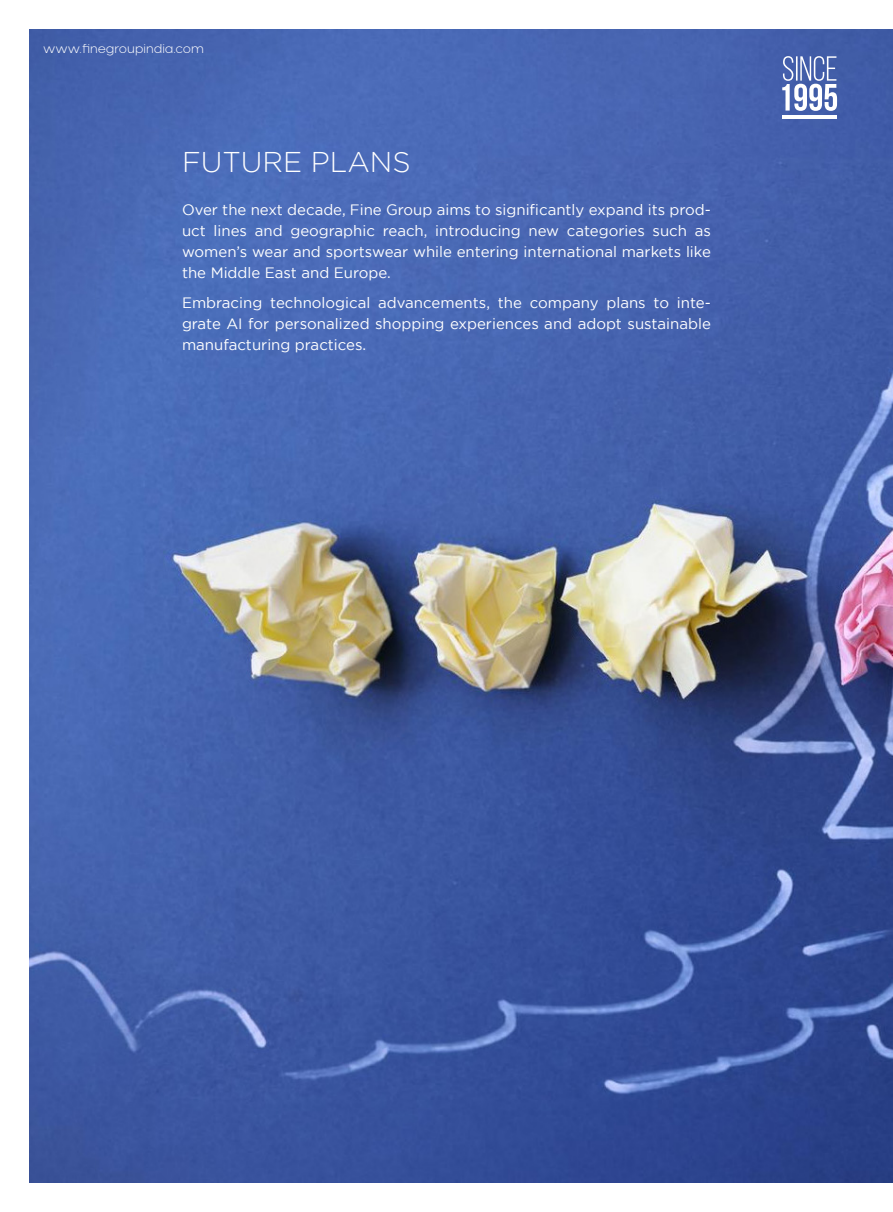
<style>
.page{position:relative;width:893px;height:1212px;background:#fff}
.page>*{position:absolute;margin:0;border:0;box-sizing:border-box;transform-origin:0 0}
.t1{font:300 28.5px "Gotham";color:#fff}
.t2{font:15px/21px "Gotham";color:#fff;text-align:justify}
.t3{font:300 12px "Neometric";color:#fff}
</style>
<div class="page">
<img style="left:30px;top:30px;width:863px;height:1152px">
<svg style="left:782px;top:56px;width:55px;height:55px"></svg>
<hr style="left:782px;top:115px;width:54px;height:4px;background:#fff">
<p class="t3" style="left:43px;top:41px;width:162px">www.finegroupindia.com</p>
<p class="t1" style="left:182px;top:146px;width:230px">FUTURE PLANS</p>
<p class="t2" style="left:182px;top:199px;width:530px">Over the next decade, Fine Group aims to significantly expand its prod&shy;uct lines and geographic reach, introducing new categories such as women’s wear and sportswear while entering international markets like the Middle East and Europe.</p>
<p class="t2" style="left:182px;top:292px;width:530px">Embracing technological advancements, the company plans to inte&shy;grate AI for personalized shopping experiences and adopt sustainable manufacturing practices.</p>
</div>
